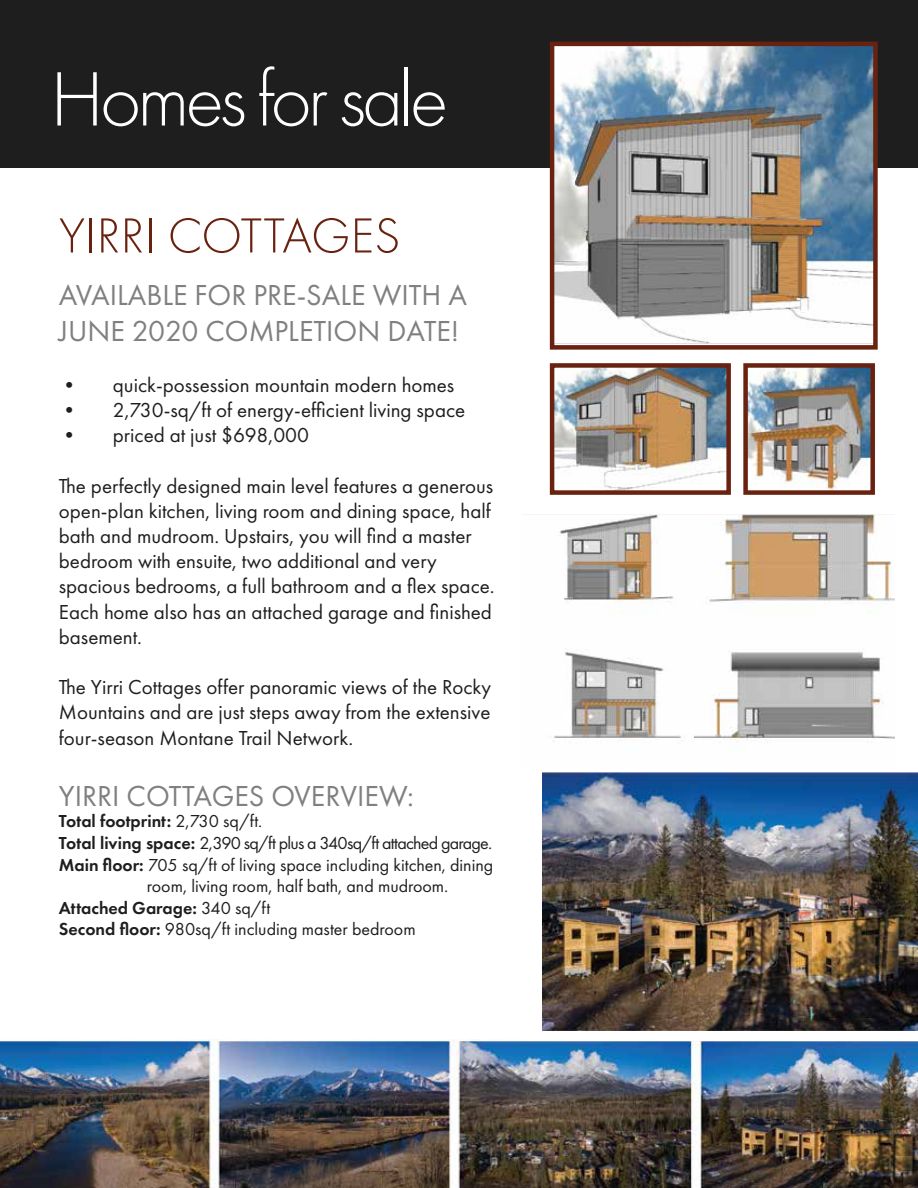
<style>
.page{position:relative;width:918px;height:1188px;background:#fff}
.page>*{position:absolute;margin:0;border:0;box-sizing:border-box;transform-origin:0 0}
.t1{font:300 79.8px "Futura PT";letter-spacing:-.05em;color:#fff}
.t2{font:300 51px "Futura PT";color:#6a2210}
.t3{font:30px/36px "Futura PT";color:#808081}
.t4{font:21px/25.2px "Futura PT";color:#1e1e1e}
.t5{font:18px "Futura PT";color:#1e1e1e}
.t6{font:18px "Futura PT";letter-spacing:-.04em;color:#1e1e1e}
.t7{font:600 18px "Futura PT";color:#1e1e1e}
.s1{font-weight:400}
.s2{font-weight:600}
</style>
<div class="page">
<div style="left:0;top:0;width:918px;height:168px;background:#1e1e1e"></div>
<img style="left:549px;top:44px;width:346px;height:707px">
<img style="left:543px;top:772px;width:375px;height:259px">
<img style="left:0;top:1039px;width:918px;height:149px">
<div style="left:525px;top:1031px;width:393px;height:10px;background:#fff"></div>
<div style="left:550px;top:42px;width:328px;height:308px;border:4px solid #6a2210"></div>
<div style="left:550px;top:363px;width:181px;height:132px;border:4px solid #6a2210"></div>
<div style="left:743px;top:363px;width:132px;height:132px;border:4px solid #6a2210"></div>
<h1 class="t1" style="left:50px;top:54px;width:400px">Homes for sale</h1>
<h2 class="t2" style="left:59px;top:207px;width:343px">YIRRI COTTAGES</h2>
<h3 class="t3" style="left:59px;top:277px;width:410px">AVAILABLE FOR PRE-SALE WITH A<br>JUNE 2020 COMPLETION DATE!</h3>
<p class="t4" style="left:59px;top:372px;width:397px">• quick-possession mountain modern homes</p>
<p class="t4" style="left:59px;top:397px;width:408px">• 2,730-sq/ft of energy-efficient living space</p>
<p class="t4" style="left:59px;top:422px;width:252px">• priced at just $698,000</p>
<p class="t4" style="left:59px;top:473px;width:437px">The perfectly designed main level features a generous open-plan kitchen, living room and dining space, half bath and mudroom. Upstairs, you will find a master bedroom with ensuite, two additional and very spacious bedrooms, a full bathroom and a flex space.<br>Each home also has an attached garage and finished basement.</p>
<p class="t4" style="left:59px;top:674px;width:434px;text-align:justify">The Yirri Cottages offer panoramic views of the Rocky Mountains and are just steps away from the extensive four-season Montane Trail Network.</p>
<h3 class="t3" style="left:59px;top:778px;width:357px">YIRRI COTTAGES OVERVIEW:</h3>
<p class="t7" style="left:59px;top:810px;width:205px">Total footprint: <span class="s1">2,730 sq/ft.</span></p>
<p class="t6" style="left:59px;top:832px;width:435px"><span class="s2">Total living space:</span> 2,390 sq/ft plus a 340sq/ft attached garage.</p>
<p class="t5" style="left:59px;top:854px;width:436px"><span class="s2">Main floor:</span> 705 sq/ft of living space including kitchen, dining</p>
<p class="t5" style="left:147px;top:875px;width:303px">room, living room, half bath, and mudroom.</p>
<p class="t7" style="left:59px;top:896px;width:213px">Attached Garage: <span class="s1">340 sq/ft</span></p>
<p class="t5" style="left:59px;top:919px;width:358px"><span class="s2">Second floor:</span> 980sq/ft including master bedroom</p>
</div>
